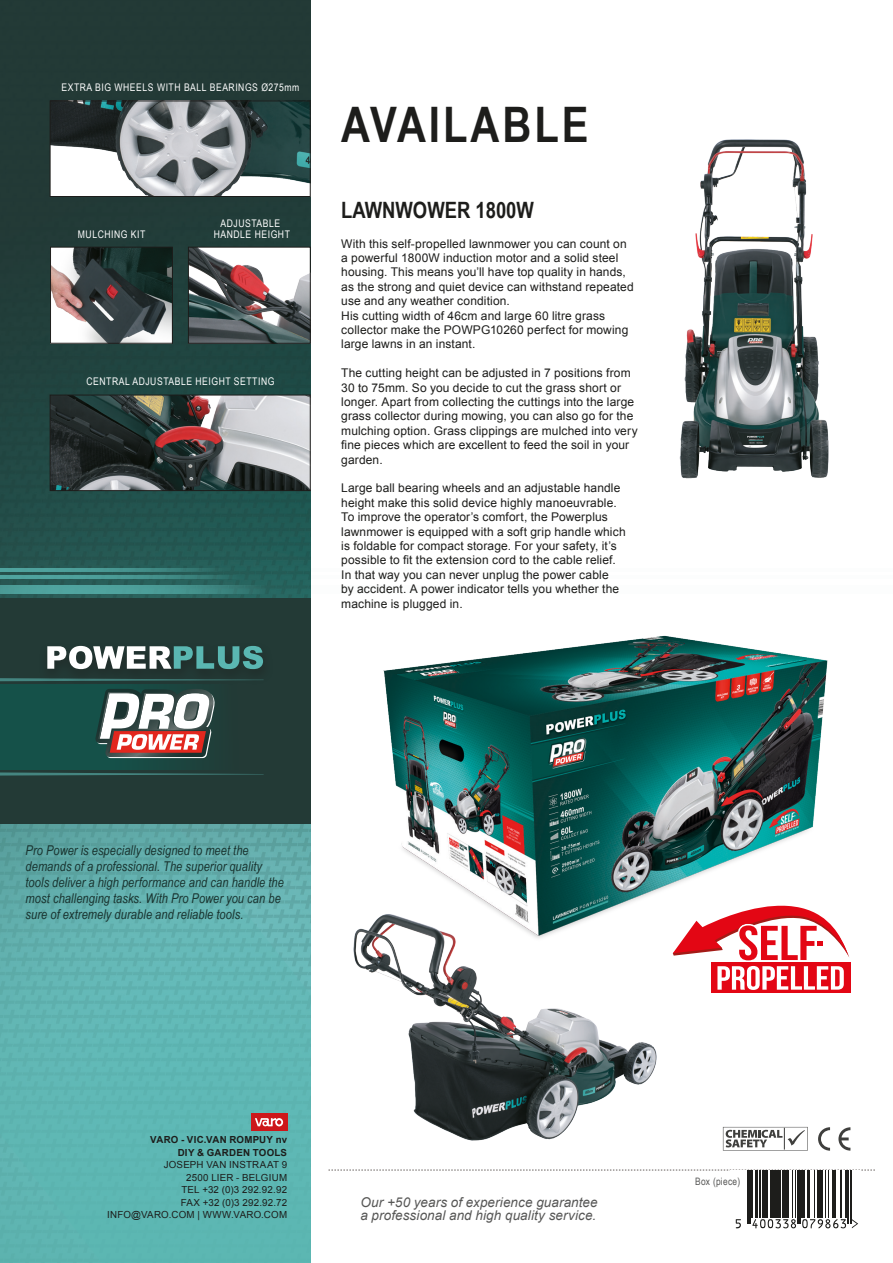
<style>
.page{position:relative;width:893px;height:1263px;background:#fff}
.page>*{position:absolute;margin:0;border:0;box-sizing:border-box;transform-origin:0 0}
.t1{font:700 48.9px "Arial Narrow";letter-spacing:.06em;color:#1d1d1b}
.t2{font:700 22.5px "Arial Narrow";color:#1d1d1b}
.t3{font:italic 13.5px/16.2px "Arial Narrow";letter-spacing:.005em;color:#19332f}
.t4{font:italic 13.5px/14px "Arial";letter-spacing:.005em;color:#575756}
.t5{font:12px/14.4px "Arial";letter-spacing:.01em;color:#1d1d1b}
.t6{font:10.5px/10.5px "Arial Narrow";letter-spacing:.05em;color:#fff;text-align:center}
.t7{font:10.2px "Arial Narrow";letter-spacing:.025em;color:#575756}
.t8{font:9.75px/12.5px "Arial";letter-spacing:.025em;color:#1d1d1b;text-align:right}
.t9{font:700 9.75px/12.5px "Arial";letter-spacing:.025em;color:#1d1d1b;text-align:right}
</style>
<div class="page">
<div style="left:0;top:0;width:310px;height:232px;background:#223a36"></div>
<div style="left:0;top:232px;width:310px;height:96px;background:#223d39"></div>
<div style="left:0;top:328px;width:310px;height:139px;background:#204540"></div>
<svg style="left:0;top:467px;width:310px;height:796px;background:#54a29f"></svg>
<svg style="left:0;top:585px;width:310px;height:8px;background:#428e88"></svg>
<svg style="left:0;top:575px;width:310px;height:4px"></svg>
<hr style="left:0;top:568px;width:893px;height:3px;background:#5ab7b2">
<div style="left:0;top:598px;width:310px;height:225px;background:#233a36"></div>
<svg style="left:0;top:678px;width:39px;height:3px"></svg>
<svg style="left:0;top:772px;width:264px;height:4px"></svg>
<div style="left:0;top:684px;width:260px;height:85px;background:linear-gradient(to right,#12584f,#233d39)"></div>
<svg style="left:95px;top:689px;width:120px;height:69px"></svg>
<div style="left:39px;top:642px;width:235px;height:43px;background:#1d1d1b;opacity:.5"></div>
<svg style="left:47px;top:646px;width:216px;height:23px"></svg>
<div style="left:251px;top:1113px;width:36px;height:18px;background:#cd171a"></div>
<svg style="left:255px;top:1118px;width:28px;height:8px"></svg>
<svg style="left:328px;top:1170px;width:547px;height:1px"></svg>
<div style="left:730px;top:1170px;width:130px;height:63px;background:#fff"></div>
<svg style="left:735px;top:1170px;width:118px;height:59px"></svg>
<hr style="left:747px;top:1170px;width:1px;height:53px;background:#1d1d1b">
<hr style="left:749px;top:1170px;width:1px;height:53px;background:#1d1d1b">
<hr style="left:751px;top:1170px;width:1px;height:47px;background:#1d1d1b">
<hr style="left:756px;top:1170px;width:2px;height:47px;background:#1d1d1b">
<hr style="left:759px;top:1170px;width:1px;height:47px;background:#1d1d1b">
<hr style="left:762px;top:1170px;width:4px;height:47px;background:#1d1d1b">
<hr style="left:767px;top:1170px;width:1px;height:47px;background:#1d1d1b">
<hr style="left:770px;top:1170px;width:3px;height:47px;background:#1d1d1b">
<div style="left:774px;top:1170px;width:5px;height:47px;background:#1d1d1b"></div>
<hr style="left:780px;top:1170px;width:1px;height:47px;background:#1d1d1b">
<hr style="left:782px;top:1170px;width:4px;height:47px;background:#1d1d1b">
<hr style="left:788px;top:1170px;width:1px;height:47px;background:#1d1d1b">
<hr style="left:792px;top:1170px;width:1px;height:47px;background:#1d1d1b">
<hr style="left:795px;top:1170px;width:1px;height:47px;background:#1d1d1b">
<hr style="left:797px;top:1170px;width:1px;height:53px;background:#1d1d1b">
<hr style="left:800px;top:1170px;width:1px;height:53px;background:#1d1d1b">
<hr style="left:802px;top:1170px;width:3px;height:47px;background:#1d1d1b">
<hr style="left:807px;top:1170px;width:1px;height:47px;background:#1d1d1b">
<hr style="left:809px;top:1170px;width:1px;height:47px;background:#1d1d1b">
<hr style="left:814px;top:1170px;width:1px;height:47px;background:#1d1d1b">
<hr style="left:817px;top:1170px;width:3px;height:47px;background:#1d1d1b">
<hr style="left:821px;top:1170px;width:2px;height:47px;background:#1d1d1b">
<hr style="left:825px;top:1170px;width:1px;height:47px;background:#1d1d1b">
<hr style="left:828px;top:1170px;width:1px;height:47px;background:#1d1d1b">
<hr style="left:832px;top:1170px;width:2px;height:47px;background:#1d1d1b">
<hr style="left:835px;top:1170px;width:1px;height:47px;background:#1d1d1b">
<hr style="left:840px;top:1170px;width:1px;height:47px;background:#1d1d1b">
<hr style="left:846px;top:1170px;width:1px;height:47px;background:#1d1d1b">
<hr style="left:848px;top:1170px;width:1px;height:53px;background:#1d1d1b">
<hr style="left:850px;top:1170px;width:1px;height:53px;background:#1d1d1b">
<svg style="left:736px;top:1219px;width:5px;height:9px"></svg>
<svg style="left:752px;top:1219px;width:44px;height:9px"></svg>
<svg style="left:802px;top:1219px;width:44px;height:9px"></svg>
<svg style="left:852px;top:1219px;width:6px;height:9px"></svg>
<img style="left:52px;top:397px;width:256px;height:92px">
<div style="left:50px;top:395px;width:260px;height:96px;border:1px solid #1d1d1b"></div>
<img style="left:679px;top:139px;width:150px;height:340px">
<img style="left:52px;top:249px;width:119px;height:92px">
<div style="left:50px;top:247px;width:123px;height:96px;border:1px solid #1d1d1b"></div>
<img style="left:190px;top:249px;width:118px;height:92px">
<div style="left:188px;top:247px;width:122px;height:96px;border:1px solid #1d1d1b"></div>
<svg style="left:818px;top:1127px;width:12px;height:24px"></svg>
<svg style="left:838px;top:1127px;width:12px;height:23px"></svg>
<svg style="left:723px;top:1127px;width:85px;height:23px"></svg>
<img style="left:52px;top:103px;width:256px;height:92px">
<div style="left:50px;top:101px;width:260px;height:96px;border:1px solid #1d1d1b"></div>
<img style="left:410px;top:1045px;width:247px;height:96px">
<img style="left:310px;top:559px;width:583px;height:486px">
<p class="t6" style="left:61px;top:81px;width:239px">EXTRA BIG WHEELS WITH BALL BEARINGS Ø275mm</p>
<p class="t6" style="left:78px;top:229px;width:69px">MULCHING KIT</p>
<p class="t6" style="left:214px;top:218px;width:78px">ADJUSTABLE<br>HANDLE HEIGHT</p>
<p class="t6" style="left:86px;top:376px;width:189px">CENTRAL ADJUSTABLE HEIGHT SETTING</p>
<h1 class="t1" style="left:341px;top:88px;width:249px">AVAILABLE</h1>
<h2 class="t2" style="left:341px;top:193px;width:194px">LAWNWOWER 1800W</h2>
<p class="t5" style="left:341px;top:236px;width:294px">With this self-propelled lawnmower you can count on a powerful 1800W induction motor and a solid steel housing. This means you’ll have top quality in hands, as the strong and quiet device can withstand repeated use and any weather condition.<br>His cutting width of 46cm and large 60 litre grass collector make the POWPG10260 perfect for mowing large lawns in an instant.</p>
<p class="t5" style="left:341px;top:366px;width:298px">The cutting height can be adjusted in 7 positions from 30 to 75mm. So you decide to cut the grass short or longer. Apart from collecting the cuttings into the large grass collector during mowing, you can also go for the mulching option. Grass clippings are mulched into very fine pieces which are excellent to feed the soil in your garden.</p>
<p class="t5" style="left:341px;top:481px;width:286px">Large ball bearing wheels and an adjustable handle height make this solid device highly manoeuvrable.<br>To improve the operator’s comfort, the Powerplus lawnmower is equipped with a soft grip handle which is foldable for compact storage. For your safety, it’s possible to fit the extension cord to the cable relief.<br>In that way you can never unplug the power cable<br>by accident. A power indicator tells you whether the machine is plugged in.</p>
<p class="t3" style="left:26px;top:841px;width:260px">Pro Power is especially designed to meet the demands of a professional. The superior quality tools deliver a high performance and can handle the most challenging tasks. With Pro Power you can be sure of extremely durable and reliable tools.</p>
<p class="t9" style="left:150px;top:1134px;width:138px">VARO - VIC.VAN ROMPUY nv<br>DIY &amp; GARDEN TOOLS</p>
<p class="t8" style="left:107px;top:1159px;width:181px">JOSEPH VAN INSTRAAT 9<br>2500 LIER - BELGIUM<br>TEL +32 (0)3 292.92.92<br>FAX +32 (0)3 292.92.72<br>INFO@VARO.COM | WWW.VARO.COM</p>
<p class="t4" style="left:360px;top:1195px;width:239px">Our +50 years of experience guarantee a professional and high quality service.</p>
<p class="t7" style="left:695px;top:1174px;width:47px">Box (piece)</p>
</div>
